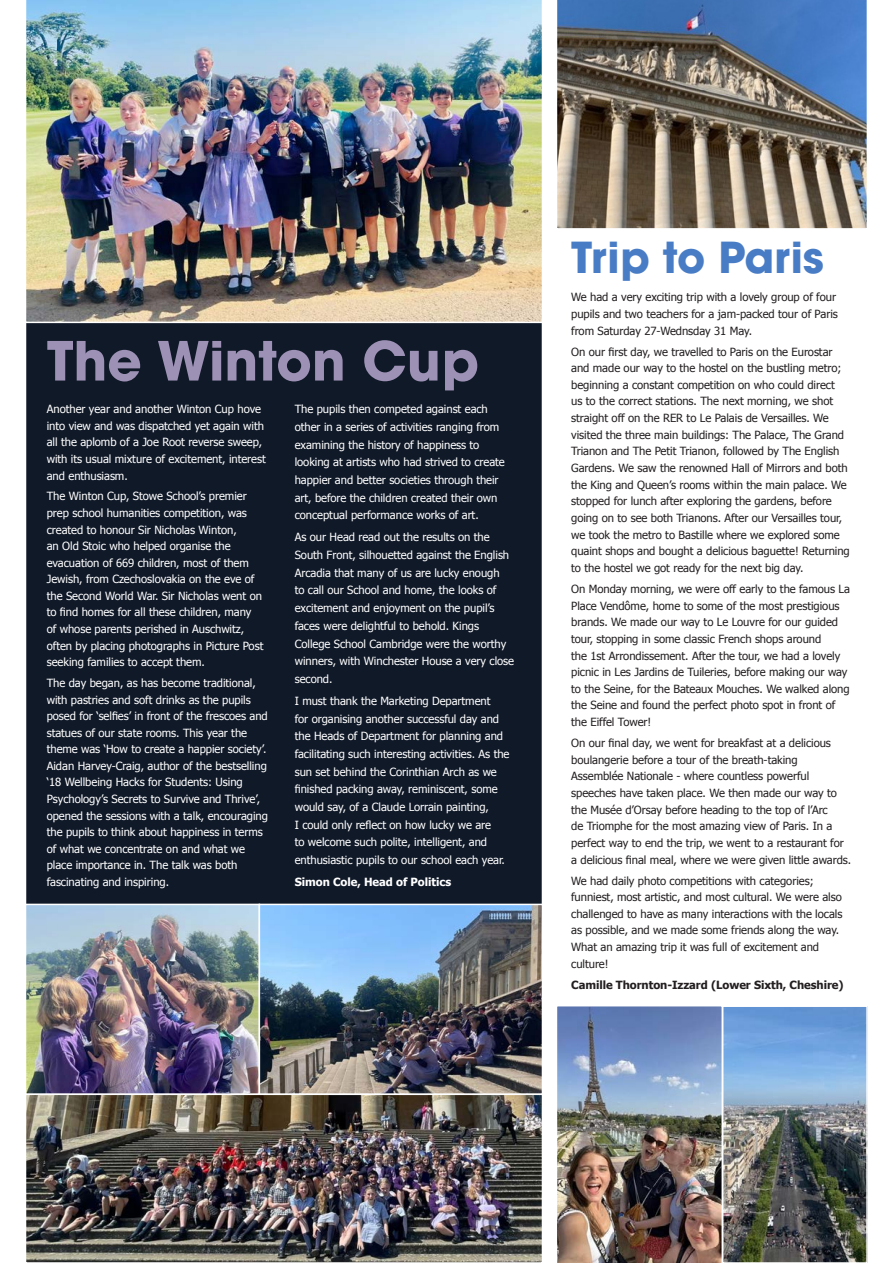
<style>
.page{position:relative;width:893px;height:1263px;background:#fff}
.page>*{position:absolute;margin:0;border:0;box-sizing:border-box;transform-origin:0 0}
.t1{font:700 53.55px "ITC Avant Garde Pro";color:#9d91b5}
.t2{font:700 42.3px "ITC Avant Garde Pro";color:#487cc5}
.t3{font:11.25px/16.5px "Tahoma";letter-spacing:-.005em;color:#fff}
.t4{font:11.25px/16.6px "Tahoma";letter-spacing:-.005em;color:#231f20}
.t5{font:700 11.25px "Tahoma";letter-spacing:-.005em;color:#231f20}
.t6{font:700 11.25px "Tahoma";letter-spacing:-.005em;color:#fff}
</style>
<div class="page">
<svg style="left:557px;top:0;width:310px;height:229px;background:#6d7075"></svg>
<img style="left:725px;top:1008px;width:140px;height:252px">
<img style="left:557px;top:1006px;width:165px;height:257px">
<div style="left:722px;top:1005px;width:146px;height:258px;border:2px solid #fff"></div>
<div style="left:26px;top:323px;width:516px;height:581px;background:#101928"></div>
<img style="left:28px;top:907px;width:512px;height:353px">
<div style="left:25px;top:904px;width:235px;height:191px;border:2px solid #fff"></div>
<div style="left:259px;top:904px;width:284px;height:191px;border:2px solid #fff"></div>
<img style="left:26px;top:0;width:516px;height:322px">
<div style="left:25px;top:1093px;width:518px;height:170px;border:2px solid #fff"></div>
<p class="t1" style="left:47px;top:325px;width:434px">The Winton Cup</p>
<p class="t3" style="left:47px;top:400px;width:221px">Another year and another Winton Cup hove into view and was dispatched yet again with all the aplomb of a Joe Root reverse sweep, with its usual mixture of excitement, interest and enthusiasm.</p>
<p class="t3" style="left:47px;top:488px;width:218px">The Winton Cup, Stowe School’s premier prep school humanities competition, was created to honour Sir Nicholas Winton,<br>an Old Stoic who helped organise the evacuation of 669 children, most of them Jewish, from Czechoslovakia on the eve of the Second World War. Sir Nicholas went on to find homes for all these children, many of whose parents perished in Auschwitz, often by placing photographs in Picture Post seeking families to accept them.</p>
<p class="t3" style="left:47px;top:674px;width:223px">The day began, as has become traditional, with pastries and soft drinks as the pupils posed for ‘selfies’ in front of the frescoes and statues of our state rooms. This year the theme was ‘How to create a happier society’.<br>Aidan Harvey-Craig, author of the bestselling ‘18 Wellbeing Hacks for Students: Using Psychology’s Secrets to Survive and Thrive’, opened the sessions with a talk, encouraging the pupils to think about happiness in terms of what we concentrate on and what we place importance in. The talk was both fascinating and inspiring.</p>
<p class="t3" style="left:295px;top:400px;width:212px;line-height:17.7px">The pupils then competed against each other in a series of activities ranging from examining the history of happiness to looking at artists who had strived to create happier and better societies through their art, before the children created their own conceptual performance works of art.</p>
<p class="t3" style="left:295px;top:528px;width:221px;line-height:17.7px">As our Head read out the results on the South Front, silhouetted against the English Arcadia that many of us are lucky enough<br>to call our School and home, the looks of excitement and enjoyment on the pupil’s faces were delightful to behold. Kings College School Cambridge were the worthy winners, with Winchester House a very close second.</p>
<p class="t3" style="left:295px;top:691px;width:216px;line-height:17.7px">I must thank the Marketing Department<br>for organising another successful day and the Heads of Department for planning and facilitating such interesting activities. As the sun set behind the Corinthian Arch as we finished packing away, reminiscent, some would say, of a Claude Lorrain painting,<br>I could only reflect on how lucky we are<br>to welcome such polite, intelligent, and enthusiastic pupils to our school each year.</p>
<p class="t6" style="left:295px;top:874px;width:158px">Simon Cole, Head of Politics</p>
<p class="t2" style="left:571px;top:229px;width:254px">Trip to Paris</p>
<p class="t4" style="left:571px;top:288px;width:268px">We had a very exciting trip with a lovely group of four pupils and two teachers for a jam-packed tour of Paris from Saturday 27-Wednsday 31 May.</p>
<p class="t4" style="left:571px;top:343px;width:280px">On our first day, we travelled to Paris on the Eurostar and made our way to the hostel on the bustling metro; beginning a constant competition on who could direct<br>us to the correct stations. The next morning, we shot straight off on the RER to Le Palais de Versailles. We visited the three main buildings: The Palace, The Grand Trianon and The Petit Trianon, followed by The English Gardens. We saw the renowned Hall of Mirrors and both the King and Queen’s rooms within the main palace. We stopped for lunch after exploring the gardens, before going on to see both Trianons. After our Versailles tour, we took the metro to Bastille where we explored some quaint shops and bought a delicious baguette! Returning to the hostel we got ready for the next big day.</p>
<p class="t4" style="left:571px;top:580px;width:280px">On Monday morning, we were off early to the famous La Place Vendôme, home to some of the most prestigious brands. We made our way to Le Louvre for our guided tour, stopping in some classic French shops around<br>the 1st Arrondissement. After the tour, we had a lovely picnic in Les Jardins de Tuileries, before making our way to the Seine, for the Bateaux Mouches. We walked along the Seine and found the perfect photo spot in front of the Eiffel Tower!</p>
<p class="t4" style="left:571px;top:734px;width:282px">On our final day, we went for breakfast at a delicious boulangerie before a tour of the breath-taking Assemblée Nationale - where countless powerful speeches have taken place. We then made our way to the Musée d’Orsay before heading to the top of l’Arc<br>de Triomphe for the most amazing view of Paris. In a perfect way to end the trip, we went to a restaurant for a delicious final meal, where we were given little awards.</p>
<p class="t4" style="left:571px;top:871px;width:273px">We had daily photo competitions with categories; funniest, most artistic, and most cultural. We were also challenged to have as many interactions with the locals as possible, and we made some friends along the way.<br>What an amazing trip it was full of excitement and culture!</p>
<p class="t5" style="left:571px;top:977px;width:274px">Camille Thornton-Izzard (Lower Sixth, Cheshire)</p>
</div>
